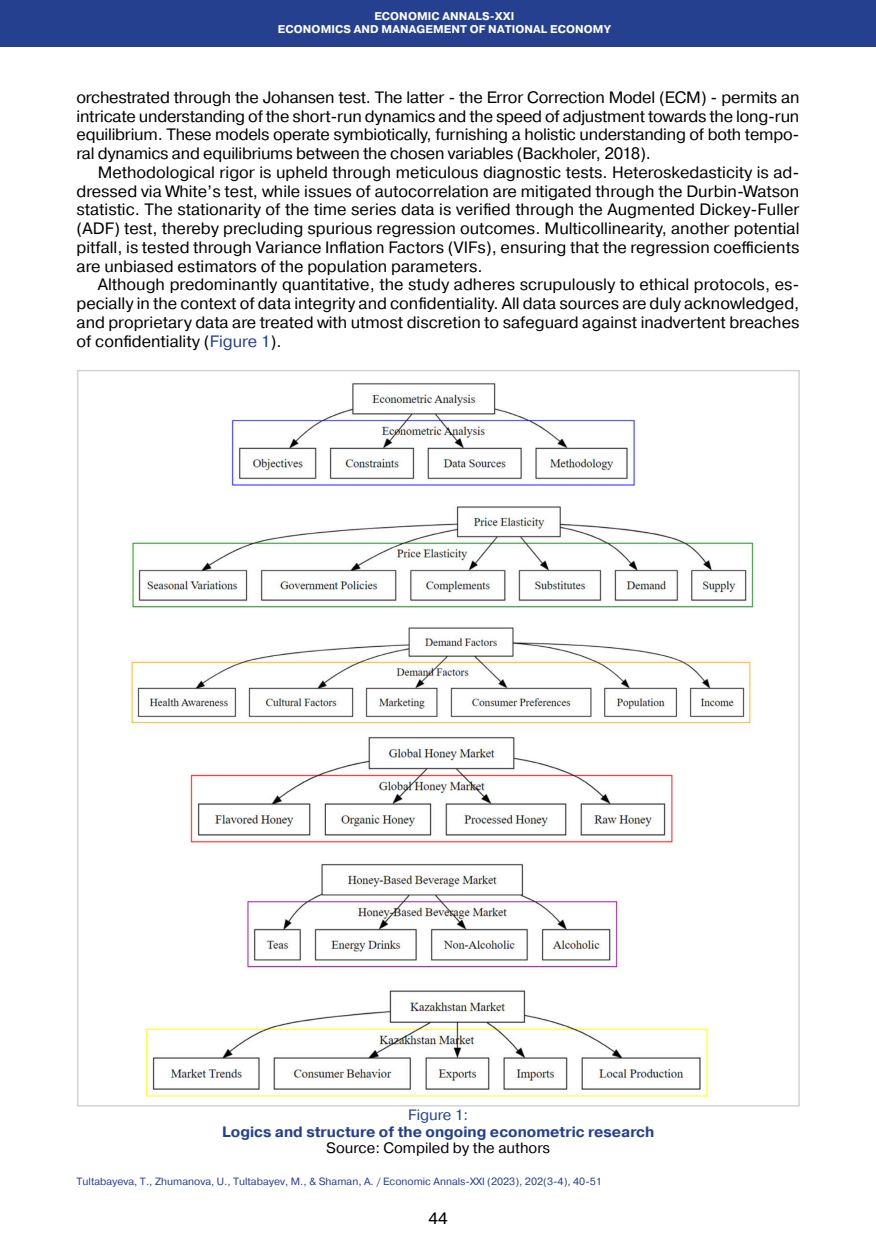
<style>
.page{position:relative;width:876px;height:1246px;background:#fff}
.page>*{position:absolute;margin:0;border:0;box-sizing:border-box;transform-origin:0 0}
.Абзац_2019{font:16.5px/18.8px "Pragmatica";color:#000;text-align:justify}
.Таблицы___рисунки_ша{font:700 15px "Pragmatica";color:#25408f}
.Таблицы__рисунки__по{font:15px "Pragmatica";color:#000}
.Таблицы___рисунки_ша-2{font:15px "Pragmatica";color:#25408f}
.Посада_2016{font:700 11.25px "Pragmatica";letter-spacing:.01em;color:#fff}
.Нижний_колонтитул_20{font:10.5px "Pragmatica";color:#25408f}
.s1{color:#25408f}
</style>
<div class="page">
<div style="left:0;top:0;width:876px;height:47px;background:#25408f"></div>
<img style="left:130px;top:383px;width:624px;height:716px">
<p class="Посада_2016" style="left:374px;top:9px;width:142px">ECONOMIC ANNALS-XXI</p>
<p class="Посада_2016" style="left:278px;top:22px;width:334px">ECONOMICS AND MANAGEMENT OF NATIONAL ECONOMY</p>
<p class="Абзац_2019" style="left:77px;top:88px;width:724px">orchestrated through the Johansen test. The latter - the Error Correction Model (ECM) - permits an intricate understanding of the short-run dynamics and the speed of adjustment towards the long-run equilibrium. These models operate symbiotically, furnishing a holistic understanding of both tempo&shy;ral dynamics and equilibriums between the chosen variables (Backholer, 2018).</p>
<p class="Абзац_2019" style="left:77px;top:163px;width:724px;text-indent:21px">Methodological rigor is upheld through meticulous diagnostic tests. Heteroskedasticity is ad&shy;dressed via White’s test, while issues of autocorrelation are mitigated through the Durbin-Watson statistic. The stationarity of the time series data is verified through the Augmented Dickey-Fuller (ADF) test, thereby precluding spurious regression outcomes. Multicollinearity, another potential pitfall, is tested through Variance Inflation Factors (VIFs), ensuring that the regression coefficients are unbiased estimators of the population parameters.</p>
<p class="Абзац_2019" style="left:77px;top:276px;width:724px;text-indent:21px">Although predominantly quantitative, the study adheres scrupulously to ethical protocols, es&shy;pecially in the context of data integrity and confidentiality. All data sources are duly acknowledged, and proprietary data are treated with utmost discretion to safeguard against inadvertent breaches of confidentiality (<span class="s1">Figure 1</span>).</p>
<p class="Таблицы___рисунки_ша-2" style="left:408px;top:1106px;width:61px">Figure 1:</p>
<p class="Таблицы___рисунки_ша" style="left:222px;top:1122px;width:434px">Logics and structure of the ongoing econometric research</p>
<p class="Таблицы__рисунки__по" style="left:326px;top:1139px;width:225px">Source: Compiled by the authors</p>
<p class="Нижний_колонтитул_20" style="left:77px;top:1174px;width:527px">Tultabayeva, T., Zhumanova, U., Tultabayev, M., &amp; Shaman, A. / Economic Annals-XXI (2023), 202(3-4), 40-51</p>
<p class="Абзац_2019" style="left:428px;top:1210px;width:21px">44</p>
</div>
